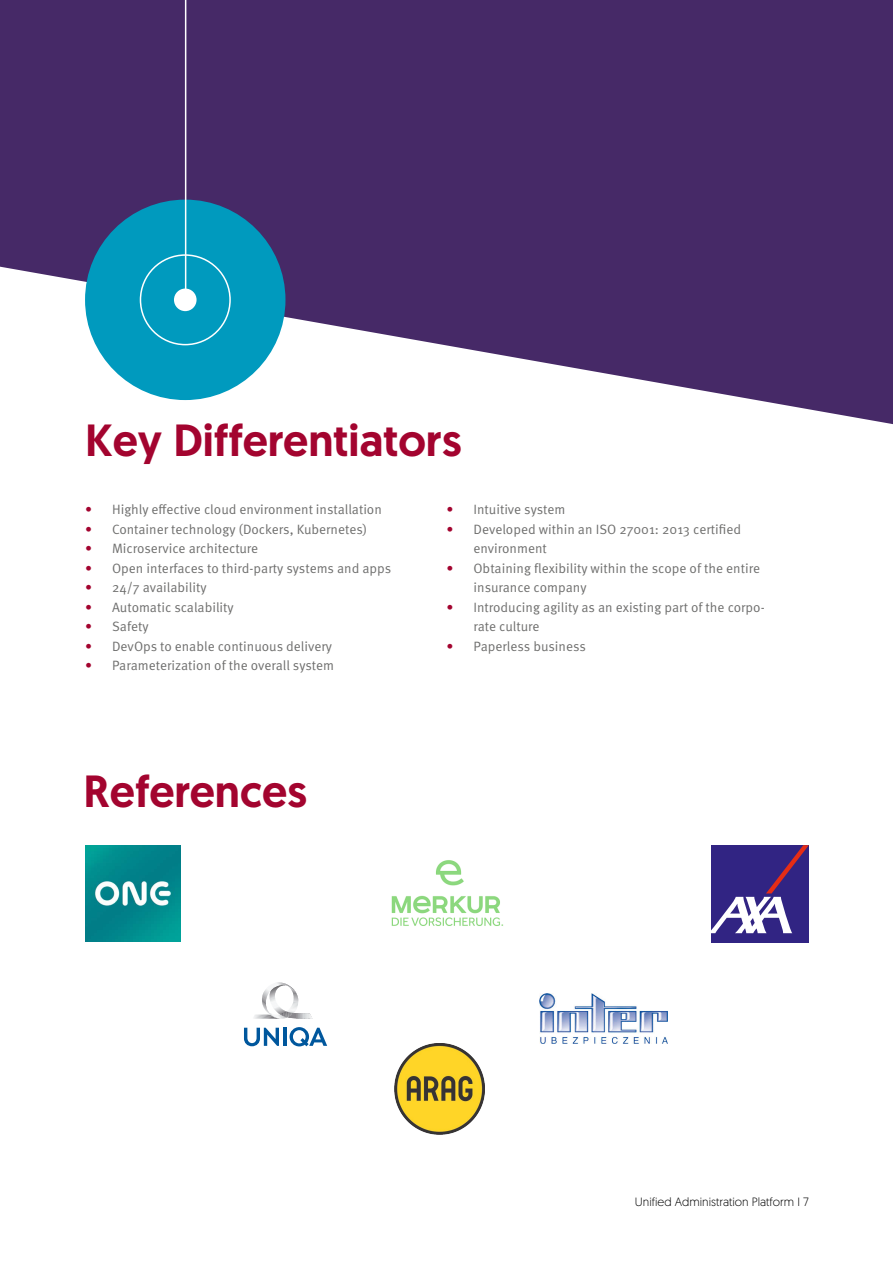
<style>
.page{position:relative;width:893px;height:1263px;background:#fff}
.page>*{position:absolute;margin:0;border:0;box-sizing:border-box;transform-origin:0 0}
.t1{font:500 45px "Geomanist";color:#a3042f}
.t2{font:13.5px/19.5px "Meta Pro Norm";color:#6f6f6e}
.t3{font:300 12px "Geomanist";color:#000}
.s1{color:#a3042f}
</style>
<div class="page">
<svg style="left:0;top:0;width:893px;height:424px;fill:#462967"></svg>
<div style="left:85px;top:200px;width:200px;height:200px;background:#009abe;border-radius:50%"></div>
<div style="left:140px;top:254px;width:91px;height:91px;border:2px solid #fff;border-radius:50%"></div>
<div style="left:174px;top:289px;width:23px;height:22px;background:#fff;border-radius:50%"></div>
<hr style="left:185px;top:0;width:1px;height:300px;background:#fff">
<img style="left:85px;top:845px;width:96px;height:96px">
<img style="left:391px;top:860px;width:112px;height:66px">
<div style="left:711px;top:845px;width:98px;height:98px;background:#312483"></div>
<svg style="left:711px;top:845px;width:98px;height:88px"></svg>
<svg style="left:244px;top:1028px;width:35px;height:18px"></svg>
<hr style="left:283px;top:1028px;width:4px;height:18px;background:#00579d">
<svg style="left:290px;top:1027px;width:37px;height:19px"></svg>
<svg style="left:254px;top:982px;width:59px;height:37px"></svg>
<img style="left:539px;top:993px;width:129px;height:51px">
<img style="left:394px;top:1044px;width:91px;height:90px">
<h1 class="t1" style="left:85px;top:410px;width:378px">Key Differentiators</h1>
<p class="t2" style="left:85px;top:499px;width:298px"><span class="s1">•</span> Highly effective cloud environment installation</p>
<p class="t2" style="left:85px;top:518px;width:284px"><span class="s1">•</span> Container technology (Dockers, Kubernetes)</p>
<p class="t2" style="left:85px;top:538px;width:175px"><span class="s1">•</span> Microservice architecture</p>
<p class="t2" style="left:85px;top:557px;width:308px"><span class="s1">•</span> Open interfaces to third-party systems and apps</p>
<p class="t2" style="left:85px;top:577px;width:123px"><span class="s1">•</span> 24/7 availability</p>
<p class="t2" style="left:85px;top:596px;width:150px"><span class="s1">•</span> Automatic scalability</p>
<p class="t2" style="left:85px;top:616px;width:65px"><span class="s1">•</span> Safety</p>
<p class="t2" style="left:85px;top:635px;width:249px"><span class="s1">•</span> DevOps to enable continuous delivery</p>
<p class="t2" style="left:85px;top:655px;width:251px"><span class="s1">•</span> Parameterization of the overall system</p>
<h1 class="t1" style="left:84px;top:761px;width:225px">References</h1>
<p class="t2" style="left:446px;top:499px;width:120px"><span class="s1">•</span> Intuitive system</p>
<p class="t2" style="left:473px;top:518px;width:269px;text-indent:-27px"><span class="s1">•</span> Developed within an ISO 27001: 2013 certified environment</p>
<p class="t2" style="left:473px;top:557px;width:288px;text-indent:-27px"><span class="s1">•</span> Obtaining flexibility within the scope of the entire insurance company</p>
<p class="t2" style="left:473px;top:596px;width:293px;text-indent:-27px"><span class="s1">•</span> Introducing agility as an existing part of the corpo&shy;rate culture</p>
<p class="t2" style="left:446px;top:635px;width:141px"><span class="s1">•</span> Paperless business</p>
<p class="t3" style="left:635px;top:1194px;width:175px">Unified Administration Platform I 7</p>
</div>
